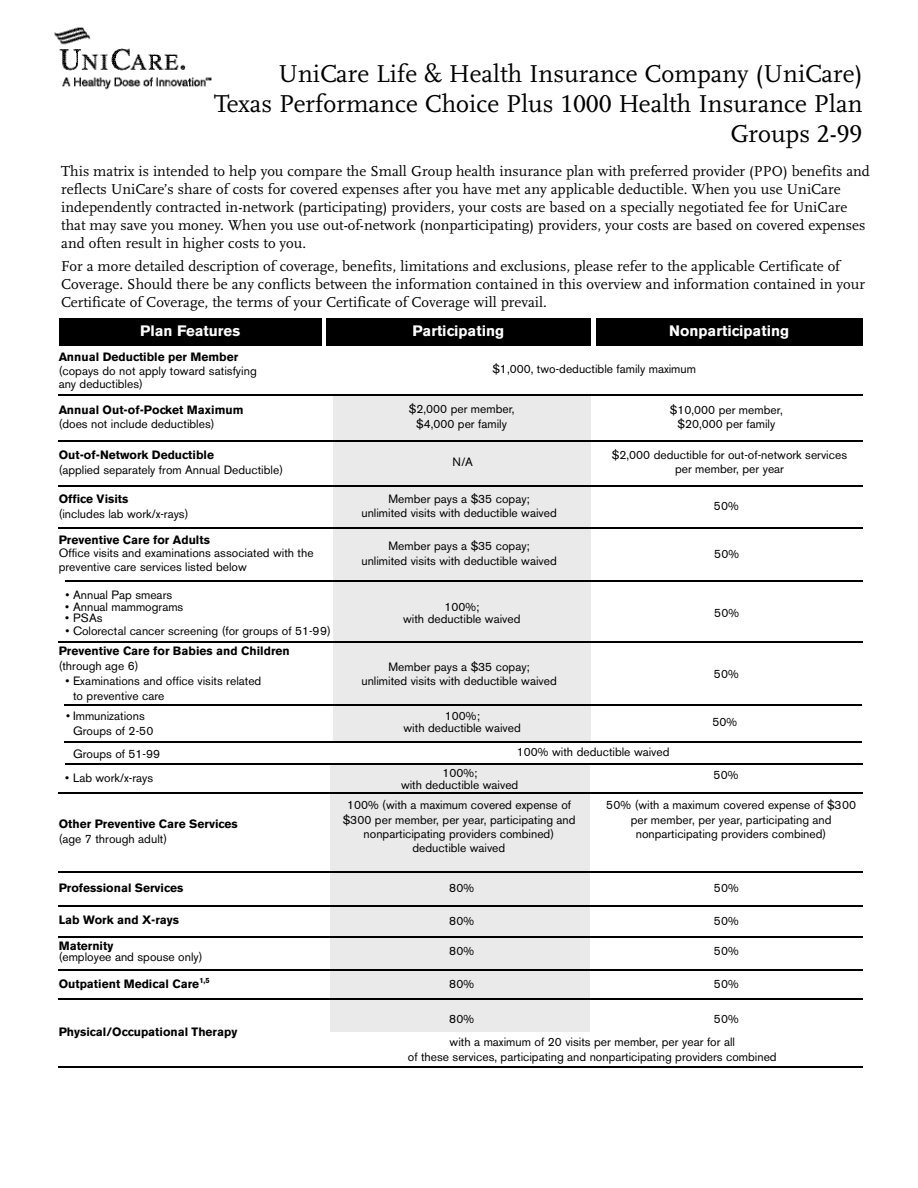
<style>
.page{position:relative;width:918px;height:1188px;background:#fff}
.page>*{position:absolute;margin:0;border:0;box-sizing:border-box;transform-origin:0 0}
.t1{font:25.5px/29.8px "Scala LF";color:#000;text-align:right}
.t2{font:15px/18px "Scala LF";color:#000}
.t3{font:700 15px "Akzidenz Grotesk BE";color:#fff}
.t4{font:12px/14.4px "Akzidenz Grotesk BE";color:#000;text-align:center}
.t5{font:700 12px/26.2px "Akzidenz Grotesk BE";color:#000}
.t6{font:700 7.5px "Akzidenz Grotesk BE";color:#000}
</style>
<div class="page">
<div style="left:330px;top:765px;width:260px;height:267px;background:#eaeaea"></div>
<img style="left:54px;top:27px;width:158px;height:63px">
<div style="left:333px;top:394px;width:257px;height:347px;background:#eaeaea"></div>
<div style="left:59px;top:318px;width:262px;height:28px;background:#000"></div>
<div style="left:326px;top:318px;width:264px;height:28px;background:#000"></div>
<div style="left:596px;top:318px;width:267px;height:28px;background:#000"></div>
<hr style="left:59px;top:394px;width:804px;height:1px;background:#000">
<hr style="left:66px;top:580px;width:797px;height:2px;background:#000">
<hr style="left:58px;top:641px;width:804px;height:1px;background:#000">
<hr style="left:59px;top:871px;width:804px;height:1px;background:#000">
<hr style="left:59px;top:906px;width:804px;height:1px;background:#000">
<hr style="left:59px;top:936px;width:804px;height:2px;background:#000">
<hr style="left:59px;top:969px;width:804px;height:2px;background:#000">
<hr style="left:59px;top:999px;width:804px;height:1px;background:#000">
<hr style="left:59px;top:1066px;width:804px;height:2px;background:#000">
<hr style="left:59px;top:792px;width:804px;height:1px;background:#000">
<hr style="left:65px;top:764px;width:798px;height:1px;background:#000">
<hr style="left:65px;top:705px;width:797px;height:1px;background:#000">
<hr style="left:64px;top:741px;width:798px;height:2px;background:#000">
<hr style="left:59px;top:441px;width:804px;height:1px;background:#000">
<hr style="left:59px;top:485px;width:804px;height:2px;background:#000">
<hr style="left:59px;top:527px;width:804px;height:1px;background:#000">
<h1 class="t1" style="left:214px;top:61px;width:650px">UniCare Life &amp; Health Insurance Company (UniCare)<br>Texas Performance Choice Plus 1000 Health Insurance Plan<br>Groups 2-99</h1>
<p class="t2" style="left:61px;top:163px;width:810px">This matrix is intended to help you compare the Small Group health insurance plan with preferred provider (PPO) benefits and reflects UniCare’s share of costs for covered expenses after you have met any applicable deductible. When you use UniCare independently contracted in-network (participating) providers, your costs are based on a specially negotiated fee for UniCare that may save you money. When you use out-of-network (nonparticipating) providers, your costs are based on covered expenses and often result in higher costs to you.</p>
<p class="t2" style="left:61px;top:258px;width:805px">For a more detailed description of coverage, benefits, limitations and exclusions, please refer to the applicable Certificate of<br>Coverage. Should there be any conflicts between the information contained in this overview and information contained in your<br>Certificate of Coverage, the terms of your Certificate of Coverage will prevail.</p>
<p class="t3" style="left:140px;top:325px;width:102px">Plan Features</p>
<p class="t3" style="left:413px;top:325px;width:93px">Participating</p>
<p class="t3" style="left:669px;top:325px;width:121px">Nonparticipating</p>
<p class="t5" style="left:59px;top:345px;width:181px">Annual Deductible per Member</p>
<p class="t4" style="left:59px;top:366px;width:200px;line-height:13.4px;text-align:left">(copays do not apply toward satisfying any deductibles)</p>
<p class="t4" style="left:492px;top:363px;width:205px">$1,000, two-deductible family maximum</p>
<p class="t4" style="left:409px;top:403px;width:107px">$2,000 per member, $4,000 per family</p>
<p class="t4" style="left:670px;top:404px;width:114px">$10,000 per member, $20,000 per family</p>
<p class="t5" style="left:59px;top:398px;width:186px">Annual Out-of-Pocket Maximum</p>
<p class="t4" style="left:59px;top:418px;width:157px">(does not include deductibles)</p>
<p class="t5" style="left:59px;top:443px;width:157px">Out-of-Network Deductible</p>
<p class="t4" style="left:59px;top:464px;width:226px">(applied separately from Annual Deductible)</p>
<p class="t5" style="left:59px;top:487px;width:71px">Office Visits</p>
<p class="t4" style="left:59px;top:508px;width:131px">(includes lab work/x-rays)</p>
<p class="t5" style="left:59px;top:528px;width:153px">Preventive Care for Adults</p>
<p class="t4" style="left:59px;top:548px;width:256px;line-height:13.6px;text-align:left">Office visits and examinations associated with the preventive care services listed below</p>
<p class="t4" style="left:66px;top:589px;width:108px">• Annual Pap smears</p>
<p class="t4" style="left:65px;top:601px;width:120px">• Annual mammograms</p>
<p class="t4" style="left:65px;top:612px;width:39px">• PSAs</p>
<p class="t4" style="left:66px;top:625px;width:267px">• Colorectal cancer screening (for groups of 51-99)</p>
<p class="t5" style="left:59px;top:639px;width:233px">Preventive Care for Babies and Children</p>
<p class="t4" style="left:59px;top:660px;width:81px">(through age 6)</p>
<p class="t4" style="left:73px;top:675px;width:190px;text-align:left;text-indent:-8px">• Examinations and office visits related to preventive care</p>
<p class="t4" style="left:73px;top:709px;width:82px;line-height:15.9px;text-align:left;text-indent:-7px">• Immunizations<br>Groups of 2-50</p>
<p class="t4" style="left:73px;top:748px;width:89px">Groups of 51-99</p>
<p class="t4" style="left:65px;top:771px;width:89px">• Lab work/x-rays</p>
<p class="t5" style="left:59px;top:812px;width:181px">Other Preventive Care Services</p>
<p class="t4" style="left:59px;top:833px;width:110px">(age 7 through adult)</p>
<p class="t5" style="left:59px;top:876px;width:126px">Professional Services</p>
<p class="t5" style="left:59px;top:908px;width:122px">Lab Work and X-rays<br>Maternity</p>
<p class="t4" style="left:59px;top:951px;width:145px">(employee and spouse only)</p>
<p class="t5" style="left:59px;top:972px;width:142px">Outpatient Medical Care</p>
<p class="t6" style="left:199px;top:978px;width:12px">1,5</p>
<p class="t5" style="left:59px;top:1020px;width:180px">Physical/Occupational Therapy</p>
<p class="t4" style="left:453px;top:456px;width:22px">N/A</p>
<p class="t4" style="left:361px;top:493px;width:197px">Member pays a $35 copay;<br>unlimited visits with deductible waived</p>
<p class="t4" style="left:361px;top:540px;width:197px">Member pays a $35 copay;<br>unlimited visits with deductible waived</p>
<p class="t4" style="left:612px;top:449px;width:237px">$2,000 deductible for out-of-network services per member, per year</p>
<p class="t4" style="left:714px;top:500px;width:26px">50%</p>
<p class="t4" style="left:714px;top:548px;width:26px">50%</p>
<p class="t4" style="left:403px;top:602px;width:119px;line-height:12.3px">100%;<br>with deductible waived</p>
<p class="t4" style="left:714px;top:607px;width:26px">50%</p>
<p class="t4" style="left:361px;top:661px;width:197px">Member pays a $35 copay;<br>unlimited visits with deductible waived</p>
<p class="t4" style="left:404px;top:712px;width:119px;line-height:11.9px">100%;<br>with deductible waived</p>
<p class="t4" style="left:401px;top:768px;width:119px;line-height:11.9px">100%;<br>with deductible waived</p>
<p class="t4" style="left:517px;top:746px;width:154px">100% with deductible waived</p>
<p class="t4" style="left:714px;top:668px;width:26px">50%</p>
<p class="t4" style="left:712px;top:716px;width:26px">50%</p>
<p class="t4" style="left:714px;top:769px;width:26px">50%</p>
<p class="t4" style="left:343px;top:799px;width:234px">100% (with a maximum covered expense of $300 per member, per year, participating and nonparticipating providers combined) deductible waived</p>
<p class="t4" style="left:606px;top:799px;width:251px">50% (with a maximum covered expense of $300 per member, per year, participating and nonparticipating providers combined)</p>
<p class="t4" style="left:714px;top:882px;width:26px">50%</p>
<p class="t4" style="left:714px;top:915px;width:26px">50%</p>
<p class="t4" style="left:714px;top:945px;width:26px">50%</p>
<p class="t4" style="left:714px;top:978px;width:26px">50%</p>
<p class="t4" style="left:449px;top:1013px;width:26px">80%</p>
<p class="t4" style="left:449px;top:882px;width:26px">80%</p>
<p class="t4" style="left:449px;top:915px;width:26px">80%</p>
<p class="t4" style="left:449px;top:945px;width:26px">80%</p>
<p class="t4" style="left:449px;top:978px;width:26px">80%</p>
<p class="t4" style="left:450px;top:1008px;width:291px;line-height:23.4px;text-align:left;text-indent:264px">50% with a maximum of 20 visits per member, per year for all</p>
<p class="t4" style="left:408px;top:1050px;width:370px">of these services, participating and nonparticipating providers combined</p>
</div>
